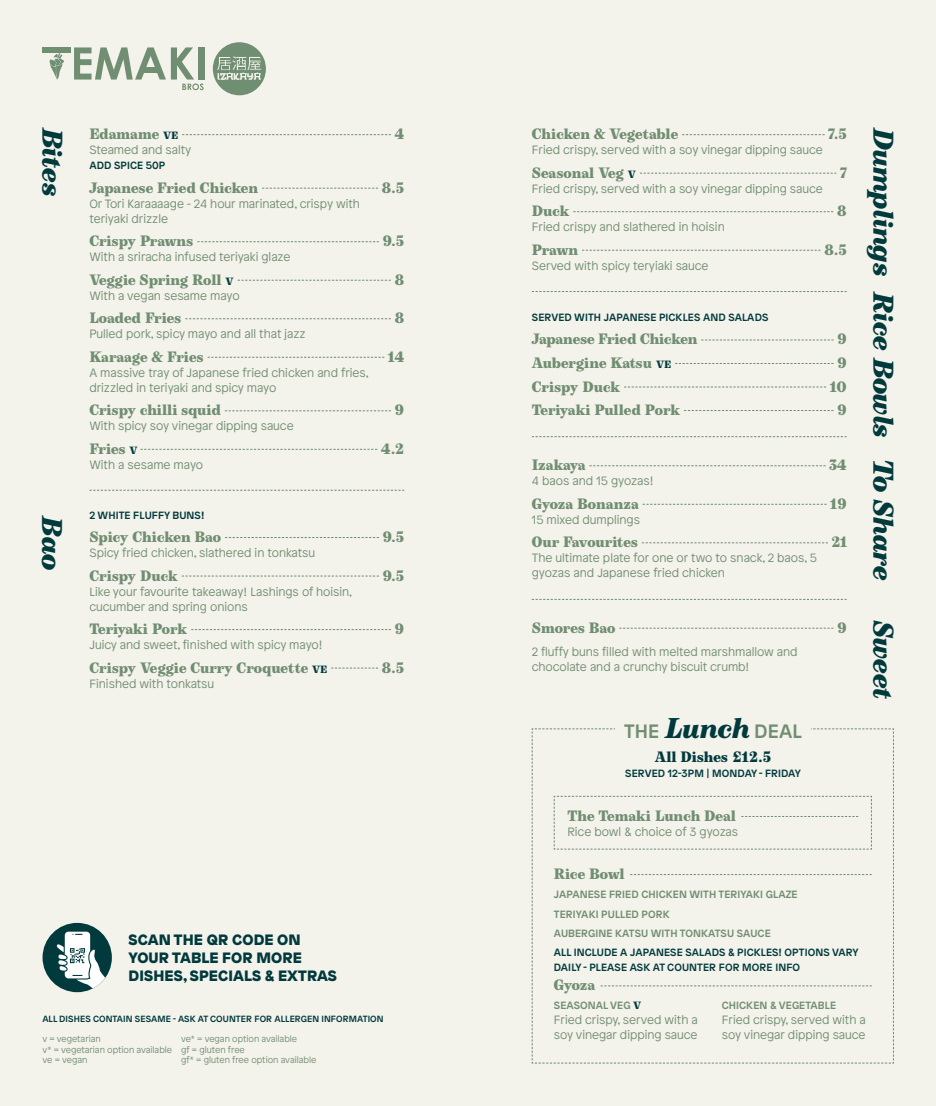
<style>
.page{position:relative;width:936px;height:1106px;background:#fff}
.page>*{position:absolute;margin:0;border:0;box-sizing:border-box;transform-origin:0 0}
.t1{font:28.5px "Boutique Italic S Extra";color:#003a3c}
.t2{font:500 19.35px "Patron";letter-spacing:.01em;color:#708e71}
.t3{font:15px "Boutique Serif S Extra";color:#708e71}
.t4{font:900 15px/18px "Patron";letter-spacing:.01em;color:#003a3c}
.t5{font:15px "Boutique Serif S Extra";color:#003a3c}
.t6{font:15px "Boutique Serif S Extra";letter-spacing:-.025em;color:#708e71}
.t7{font:300 12px/15px "Patron";color:#708e71}
.t8{font:500 10.5px/15px "Patron";letter-spacing:.01em;color:#003a3c}
.t9{font:500 10.5px/19.2px "Patron";letter-spacing:.01em;color:#708e71}
.t10{font:300 9px/10.8px "Patron";color:#708e71}
.t11{font:500 9px "Patron";letter-spacing:.01em;color:#003a3c}
.s1{font-size:10.5px;color:#003a3c}
.s2{font-family:"Boutique Italic S Extra";font-weight:400;font-size:28.5px;color:#003a3c}
.s3{font-family:"Boutique Serif S Extra";font-weight:400;color:#003a3c}
</style>
<div class="page">
<div style="left:0;top:0;width:935px;height:1106px;background:#f3f2eb"></div>
<svg style="left:225px;top:537px;width:154px;height:1px"></svg>
<svg style="left:182px;top:575px;width:197px;height:1px"></svg>
<svg style="left:191px;top:629px;width:200px;height:1px"></svg>
<svg style="left:331px;top:667px;width:47px;height:1px"></svg>
<svg style="left:182px;top:134px;width:209px;height:1px"></svg>
<svg style="left:262px;top:188px;width:116px;height:1px"></svg>
<svg style="left:197px;top:241px;width:182px;height:1px"></svg>
<svg style="left:237px;top:280px;width:154px;height:1px"></svg>
<svg style="left:185px;top:318px;width:206px;height:1px"></svg>
<svg style="left:207px;top:357px;width:177px;height:1px"></svg>
<svg style="left:225px;top:410px;width:166px;height:1px"></svg>
<svg style="left:140px;top:449px;width:237px;height:1px"></svg>
<svg style="left:682px;top:134px;width:142px;height:1px"></svg>
<svg style="left:640px;top:173px;width:196px;height:1px"></svg>
<svg style="left:573px;top:211px;width:260px;height:1px"></svg>
<svg style="left:582px;top:250px;width:238px;height:1px"></svg>
<svg style="left:589px;top:465px;width:236px;height:1px"></svg>
<svg style="left:642px;top:504px;width:184px;height:1px"></svg>
<svg style="left:641px;top:542px;width:186px;height:1px"></svg>
<svg style="left:619px;top:628px;width:214px;height:1px"></svg>
<svg style="left:89px;top:490px;width:315px;height:1px"></svg>
<svg style="left:531px;top:291px;width:315px;height:1px"></svg>
<svg style="left:531px;top:599px;width:315px;height:1px"></svg>
<svg style="left:213px;top:42px;width:53px;height:53px"></svg>
<svg style="left:74px;top:47px;width:130px;height:43px"></svg>
<svg style="left:50px;top:53px;width:14px;height:27px"></svg>
<div style="left:43px;top:47px;width:28px;height:6px;background:#708e71"></div>
<svg style="left:701px;top:339px;width:132px;height:1px"></svg>
<svg style="left:675px;top:363px;width:158px;height:1px"></svg>
<svg style="left:624px;top:386px;width:202px;height:1px"></svg>
<svg style="left:684px;top:410px;width:149px;height:1px"></svg>
<svg style="left:531px;top:436px;width:315px;height:1px"></svg>
<div style="left:43px;top:922px;width:69px;height:70px;background:#003a3c;border-radius:50%"></div>
<svg style="left:57px;top:931px;width:50px;height:60px"></svg>
<svg style="left:531px;top:728px;width:363px;height:335px"></svg>
<h1 class="t1" style="left:73px;top:128px;width:70px;rotate:90deg">Bites</h1>
<h1 class="t1" style="left:72px;top:516px;width:55px;rotate:90deg">Bao</h1>
<p class="t3" style="left:89px;top:123px;width:90px">Edamame <span class="s1">VE</span></p>
<p class="t3" style="left:395px;top:123px;width:11px">4</p>
<p class="t7" style="left:89px;top:142px;width:104px">Steamed and salty</p>
<p class="t8" style="left:89px;top:157px;width:77px">ADD SPICE 50P</p>
<p class="t3" style="left:89px;top:177px;width:170px">Japanese Fried Chicken</p>
<p class="t3" style="left:382px;top:177px;width:24px">8.5</p>
<p class="t7" style="left:89px;top:195px;width:272px">Or Tori Karaaaage - 24 hour marinated, crispy with teriyaki drizzle</p>
<p class="t3" style="left:89px;top:230px;width:106px">Crispy Prawns</p>
<p class="t3" style="left:383px;top:230px;width:23px">9.5</p>
<p class="t7" style="left:89px;top:249px;width:203px">With a sriracha infused teriyaki glaze</p>
<p class="t3" style="left:89px;top:269px;width:146px">Veggie Spring Roll <span class="s1">V</span></p>
<p class="t3" style="left:395px;top:269px;width:11px">8</p>
<p class="t7" style="left:89px;top:287px;width:152px">With a vegan sesame mayo</p>
<p class="t3" style="left:89px;top:307px;width:94px">Loaded Fries</p>
<p class="t3" style="left:395px;top:307px;width:11px">8</p>
<p class="t7" style="left:89px;top:326px;width:218px">Pulled pork, spicy mayo and all that jazz</p>
<p class="t3" style="left:89px;top:346px;width:116px">Karaage &amp; Fries</p>
<p class="t3" style="left:388px;top:346px;width:17px">14</p>
<p class="t7" style="left:89px;top:364px;width:281px">A massive tray of Japanese fried chicken and fries, drizzled in teriyaki and spicy mayo</p>
<p class="t3" style="left:89px;top:399px;width:133px">Crispy chilli squid</p>
<p class="t3" style="left:395px;top:399px;width:11px">9</p>
<p class="t7" style="left:89px;top:418px;width:206px">With spicy soy vinegar dipping sauce</p>
<p class="t3" style="left:89px;top:438px;width:50px">Fries <span class="s1">V</span></p>
<p class="t3" style="left:381px;top:438px;width:25px">4.2</p>
<p class="t7" style="left:89px;top:456px;width:115px">With a sesame mayo</p>
<p class="t8" style="left:89px;top:506px;width:116px">2 WHITE FLUFFY BUNS!</p>
<p class="t3" style="left:89px;top:526px;width:133px">Spicy Chicken Bao</p>
<p class="t3" style="left:383px;top:526px;width:23px">9.5</p>
<p class="t7" style="left:89px;top:544px;width:227px">Spicy fried chicken, slathered in tonkatsu</p>
<p class="t3" style="left:89px;top:564px;width:90px">Crispy Duck</p>
<p class="t3" style="left:383px;top:564px;width:23px">9.5</p>
<p class="t7" style="left:89px;top:583px;width:264px">Like your favourite takeaway! Lashings of hoisin, cucumber and spring onions</p>
<p class="t3" style="left:89px;top:618px;width:99px">Teriyaki Pork</p>
<p class="t3" style="left:395px;top:618px;width:11px">9</p>
<p class="t7" style="left:89px;top:636px;width:234px">Juicy and sweet, finished with spicy mayo!</p>
<p class="t3" style="left:89px;top:656px;width:239px">Crispy Veggie Curry Croquette <span class="s1">VE</span></p>
<p class="t3" style="left:382px;top:656px;width:24px">8.5</p>
<p class="t7" style="left:89px;top:675px;width:126px">Finished with tonkatsu</p>
<p class="t4" style="left:128px;top:929px;width:210px">SCAN THE QR CODE ON<br>YOUR TABLE FOR MORE<br>DISHES, SPECIALS &amp; EXTRAS</p>
<p class="t11" style="left:42px;top:1011px;width:343px">ALL DISHES CONTAIN SESAME - ASK AT COUNTER FOR ALLERGEN INFORMATION</p>
<p class="t10" style="left:43px;top:1032px;width:131px">v = vegetarian<br>v* = vegetarian option available ve = vegan</p>
<p class="t10" style="left:181px;top:1032px;width:137px">ve* = vegan option available<br>gf = gluten free<br>gf* = gluten free option available</p>
<p class="t3" style="left:531px;top:123px;width:148px">Chicken &amp; Vegetable</p>
<p class="t3" style="left:828px;top:123px;width:20px">7.5</p>
<p class="t7" style="left:531px;top:142px;width:292px">Fried crispy, served with a soy vinegar dipping sauce</p>
<p class="t3" style="left:531px;top:162px;width:106px">Seasonal Veg <span class="s1">V</span></p>
<p class="t3" style="left:840px;top:162px;width:8px">7</p>
<p class="t7" style="left:531px;top:180px;width:292px">Fried crispy, served with a soy vinegar dipping sauce</p>
<p class="t3" style="left:531px;top:200px;width:39px">Duck</p>
<p class="t3" style="left:837px;top:200px;width:11px">8</p>
<p class="t7" style="left:531px;top:219px;width:194px">Fried crispy and slathered in hoisin</p>
<p class="t3" style="left:531px;top:239px;width:48px">Prawn</p>
<p class="t3" style="left:824px;top:239px;width:24px">8.5</p>
<p class="t7" style="left:531px;top:257px;width:178px">Served with spicy teryiaki sauce</p>
<p class="t8" style="left:532px;top:309px;width:238px">SERVED WITH JAPANESE PICKLES AND SALADS</p>
<p class="t3" style="left:531px;top:328px;width:167px">Japanese Fried Chicken</p>
<p class="t3" style="left:837px;top:328px;width:11px">9</p>
<p class="t3" style="left:532px;top:352px;width:141px">Aubergine Katsu <span class="s1">VE</span></p>
<p class="t3" style="left:837px;top:352px;width:11px">9</p>
<p class="t3" style="left:532px;top:375px;width:90px">Crispy Duck</p>
<p class="t3" style="left:830px;top:375px;width:18px">10</p>
<p class="t3" style="left:532px;top:399px;width:150px">Teriyaki Pulled Pork</p>
<p class="t3" style="left:837px;top:399px;width:11px">9</p>
<p class="t6" style="left:531px;top:454px;width:55px">Izakaya</p>
<p class="t3" style="left:829px;top:454px;width:19px">34</p>
<p class="t7" style="left:531px;top:473px;width:123px">4 baos and 15 gyozas!</p>
<p class="t3" style="left:531px;top:493px;width:108px">Gyoza Bonanza</p>
<p class="t3" style="left:830px;top:493px;width:18px">19</p>
<p class="t7" style="left:531px;top:511px;width:110px">15 mixed dumplings</p>
<p class="t3" style="left:531px;top:531px;width:108px">Our Favourites</p>
<p class="t3" style="left:831px;top:531px;width:16px">21</p>
<p class="t7" style="left:531px;top:550px;width:287px">The ultimate plate for one or two to snack, 2 baos, 5 gyozas and Japanese fried chicken</p>
<h1 class="t1" style="left:903px;top:128px;width:150px;rotate:90deg">Dumplings</h1>
<h1 class="t1" style="left:903px;top:292px;width:147px;rotate:90deg">Rice Bowls</h1>
<h1 class="t1" style="left:903px;top:459px;width:123px;rotate:90deg">To Share</h1>
<p class="t3" style="left:531px;top:617px;width:85px">Smores Bao</p>
<p class="t3" style="left:837px;top:617px;width:11px">9</p>
<p class="t7" style="left:531px;top:644px;width:267px">2 fluffy buns filled with melted marshmallow and chocolate and a crunchy biscuit crumb!</p>
<h2 class="t2" style="left:624px;top:716px;width:179px">THE <span class="s2">Lunch</span> DEAL</h2>
<p class="t5" style="left:654px;top:746px;width:118px">All Dishes £12.5</p>
<p class="t8" style="left:625px;top:765px;width:177px">SERVED 12-3PM | MONDAY - FRIDAY</p>
<p class="t3" style="left:567px;top:805px;width:170px">The Temaki Lunch Deal</p>
<p class="t7" style="left:567px;top:823px;width:172px">Rice bowl &amp; choice of 3 gyozas</p>
<p class="t3" style="left:554px;top:863px;width:72px">Rice Bowl</p>
<p class="t9" style="left:554px;top:884px;width:245px">JAPANESE FRIED CHICKEN WITH TERIYAKI GLAZE<br>TERIYAKI PULLED PORK<br>AUBERGINE KATSU WITH TONKATSU SAUCE</p>
<p class="t8" style="left:554px;top:944px;width:306px">ALL INCLUDE A JAPANESE SALADS &amp; PICKLES! OPTIONS VARY<br>DAILY - PLEASE ASK AT COUNTER FOR MORE INFO</p>
<p class="t3" style="left:554px;top:974px;width:43px">Gyoza</p>
<h1 class="t1" style="left:903px;top:621px;width:80px;rotate:90deg">Sweet</h1>
<p class="t9" style="left:554px;top:995px;width:89px">SEASONAL VEG <span class="s3">V</span></p>
<p class="t7" style="left:554px;top:1012px;width:146px">Fried crispy, served with a soy vinegar dipping sauce</p>
<p class="t9" style="left:721px;top:995px;width:116px">CHICKEN &amp; VEGETABLE</p>
<p class="t7" style="left:721px;top:1012px;width:146px">Fried crispy, served with a soy vinegar dipping sauce</p>
</div>
